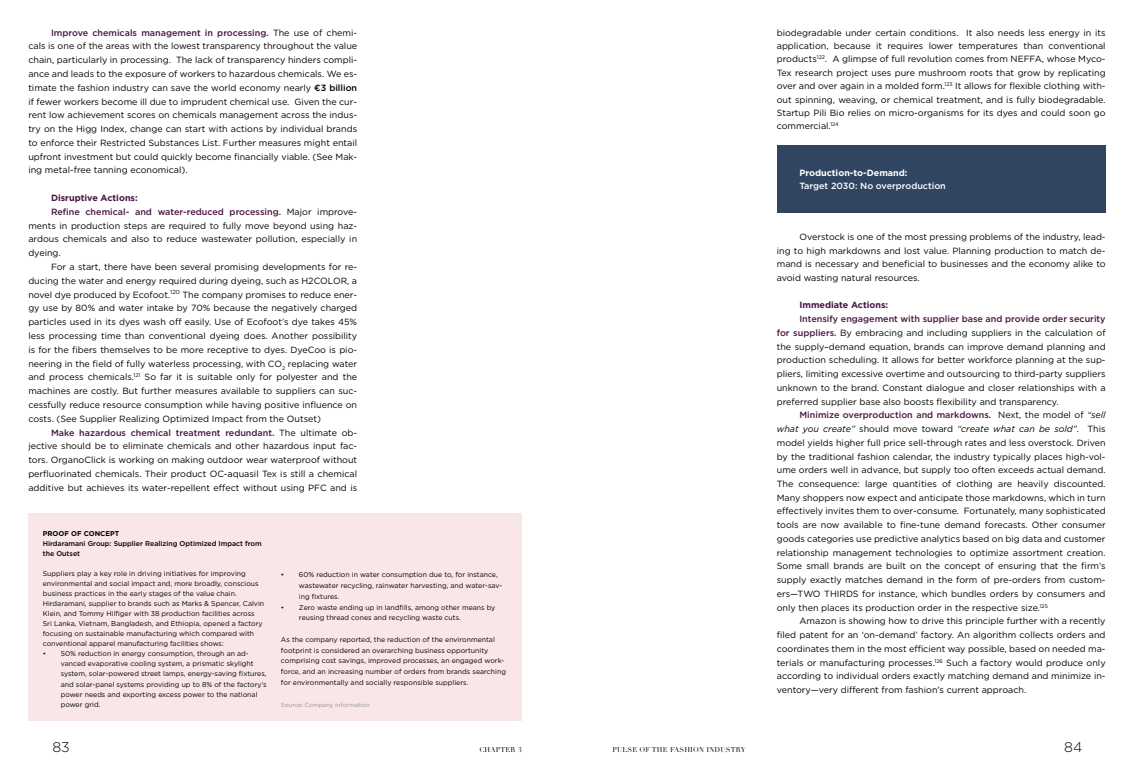
<style>
.page{position:relative;width:1134px;height:780px;background:#fff}
.page>*{position:absolute;margin:0;border:0;box-sizing:border-box;transform-origin:0 0}
.t1{font:300 14px "Gotham";color:#000}
.t2{font:9px/13.7px "Gotham";color:#000;text-align:justify}
.t3{font:500 9px "Gotham";color:#481443}
.t4{font:700 9px "Gotham";color:#481443}
.t5{font:500 9px "Gotham";color:#fff}
.t6{font:700 9px "Gotham";color:#fff}
.t7{font:7px/10.1px "Gotham";color:#000}
.t8{font:500 7px/10.1px "Gotham";color:#000}
.t9{font:7px "Didot LT Std";letter-spacing:.025em;color:#000}
.t10{font:700 7px "Gotham";color:#000}
.t11{font:6px "Gotham";color:#939598}
.s1{font-weight:500;color:#481443}
.s2{font-weight:500}
.s3{font-weight:400;color:#000}
.s4{font-style:italic}
</style>
<div class="page">
<div style="left:28px;top:513px;width:494px;height:207px;background:#f8e6e8"></div>
<div style="left:777px;top:146px;width:328px;height:67px;background:#2f4561"></div>
<p class="t2" style="left:28px;top:25px;width:330px;text-indent:23px"><span class="s1">Improve chemicals management in processing.</span> The use of chemi&shy;cals is one of the areas with the lowest transparency throughout the value chain, particularly in processing. The lack of transparency hinders compli&shy;ance and leads to the exposure of workers to hazardous chemicals. We es&shy;timate the fashion industry can save the world economy nearly <span class="s2">€3 billion </span>if fewer workers become ill due to imprudent chemical use. Given the cur&shy;rent low achievement scores on chemicals management across the indus&shy;try on the Higg Index, change can start with actions by individual brands to enforce their Restricted Substances List. Further measures might entail upfront investment but could quickly become financially viable. (See Mak&shy;ing metal-free tanning economical).</p>
<p class="t4" style="left:51px;top:192px;width:88px">Disruptive Actions:</p>
<p class="t3" style="left:51px;top:206px;width:308px">Refine chemical- and water-reduced processing. <span class="s3">Major improve-</span></p>
<p class="t2" style="left:28px;top:218px;width:330px">ments in production steps are required to fully move beyond using haz-</p>
<p class="t2" style="left:28px;top:232px;width:330px">ardous chemicals and also to reduce wastewater pollution, especially in</p>
<p class="t2" style="left:28px;top:246px;width:34px">dyeing.</p>
<p class="t2" style="left:51px;top:260px;width:308px">For a start, there have been several promising developments for re-</p>
<p class="t2" style="left:28px;top:273px;width:330px">ducing the water and energy required during dyeing, such as H2COLOR, a</p>
<p class="t2" style="left:28px;top:287px;width:330px">novel dye produced by Ecofoot.<sup>120</sup> The company promises to reduce ener-</p>
<p class="t2" style="left:28px;top:301px;width:330px">gy use by 80% and water intake by 70% because the negatively charged</p>
<p class="t2" style="left:28px;top:315px;width:330px">particles used in its dyes wash off easily. Use of Ecofoot’s dye takes 45%</p>
<p class="t2" style="left:28px;top:329px;width:330px">less processing time than conventional dyeing does. Another possibility</p>
<p class="t2" style="left:28px;top:342px;width:330px">is for the fibers themselves to be more receptive to dyes. DyeCoo is pio-</p>
<p class="t2" style="left:28px;top:356px;width:330px">neering in the field of fully waterless processing, with CO<sub>2</sub> replacing water</p>
<p class="t2" style="left:28px;top:370px;width:330px">and process chemicals.<sup>121</sup> So far it is suitable only for polyester and the</p>
<p class="t2" style="left:28px;top:384px;width:330px">machines are costly. But further measures available to suppliers can suc-</p>
<p class="t2" style="left:28px;top:397px;width:330px">cessfully reduce resource consumption while having positive influence on</p>
<p class="t2" style="left:28px;top:411px;width:294px">costs. (See Supplier Realizing Optimized Impact from the Outset)</p>
<p class="t3" style="left:51px;top:426px;width:308px">Make hazardous chemical treatment redundant. <span class="s3">The ultimate ob-</span></p>
<p class="t2" style="left:28px;top:439px;width:330px">jective should be to eliminate chemicals and other hazardous input fac-</p>
<p class="t2" style="left:28px;top:453px;width:330px">tors. OrganoClick is working on making outdoor wear waterproof without</p>
<p class="t2" style="left:28px;top:466px;width:330px">perfluorinated chemicals. Their product OC-aquasil Tex is still a chemical</p>
<p class="t2" style="left:28px;top:480px;width:330px">additive but achieves its water-repellent effect without using PFC and is</p>
<p class="t10" style="left:43px;top:528px;width:78px">PROOF OF CONCEPT</p>
<p class="t8" style="left:43px;top:538px;width:221px">Hirdaramani Group: Supplier Realizing Optimized Impact from the Outset</p>
<p class="t7" style="left:43px;top:568px;width:223px">Suppliers play a key role in driving initiatives for improving environmental and social impact and, more broadly, conscious business practices in the early stages of the value chain.<br>Hirdaramani, supplier to brands such as Marks &amp; Spencer, Calvin Klein, and Tommy Hilfiger with 38 production facilities across Sri Lanka, Vietnam, Bangladesh, and Ethiopia, opened a factory focusing on sustainable manufacturing which compared with conventional apparel manufacturing facilities shows:</p>
<p class="t7" style="left:61px;top:648px;width:207px;text-indent:-18px">• 50% reduction in energy consumption, through an ad&shy;vanced evaporative cooling system, a prismatic skylight system, solar-powered street lamps, energy-saving fixtures, and solar-panel systems providing up to 8% of the factory’s power needs and exporting excess power to the national power grid.</p>
<p class="t7" style="left:299px;top:569px;width:205px;line-height:10.8px;text-indent:-18px">• 60% reduction in water consumption due to, for instance, wastewater recycling, rainwater harvesting, and water-sav&shy;ing fixtures.</p>
<p class="t7" style="left:299px;top:601px;width:198px;line-height:10.8px;text-indent:-18px">• Zero waste ending up in landfills, among other means by reusing thread cones and recycling waste cuts.</p>
<p class="t7" style="left:281px;top:633px;width:227px;line-height:10.8px">As the company reported, the reduction of the environmental footprint is considered an overarching business opportunity comprising cost savings, improved processes, an engaged work&shy;force, and an increasing number of orders from brands searching for environmentally and socially responsible suppliers.</p>
<p class="t11" style="left:281px;top:700px;width:90px">Source: Company information</p>
<p class="t2" style="left:777px;top:25px;width:330px;line-height:13.4px">biodegradable under certain conditions. It also needs less energy in its application, because it requires lower temperatures than conventional products<sup>122</sup>. A glimpse of full revolution comes from NEFFA, whose Myco-Tex research project uses pure mushroom roots that grow by replicating over and over again in a molded form.<sup>123</sup> It allows for flexible clothing with&shy;out spinning, weaving, or chemical treatment, and is fully biodegradable.<br>Startup Pili Bio relies on micro-organisms for its dyes and could soon go commercial.<sup>124</sup></p>
<p class="t6" style="left:799px;top:167px;width:110px">Production-to-Demand:</p>
<p class="t5" style="left:799px;top:180px;width:148px">Target 2030: No overproduction</p>
<p class="t2" style="left:777px;top:229px;width:330px;text-indent:23px">Overstock is one of the most pressing problems of the industry, lead&shy;ing to high markdowns and lost value. Planning production to match de&shy;mand is necessary and beneficial to businesses and the economy alike to avoid wasting natural resources.</p>
<p class="t4" style="left:799px;top:299px;width:90px">Immediate Actions:</p>
<p class="t2" style="left:777px;top:312px;width:330px;text-indent:23px"><span class="s1">Intensify engagement with supplier base and provide order security for suppliers.</span> By embracing and including suppliers in the calculation of the supply–demand equation, brands can improve demand planning and production scheduling. It allows for better workforce planning at the sup&shy;pliers, limiting excessive overtime and outsourcing to third-party suppliers unknown to the brand. Constant dialogue and closer relationships with a preferred supplier base also boosts flexibility and transparency.</p>
<p class="t2" style="left:777px;top:408px;width:330px;text-indent:23px"><span class="s1">Minimize overproduction and markdowns.</span> Next, the model of <span class="s4">“sell what you create”</span> should move toward <span class="s4">“create what can be sold”.</span> This model yields higher full price sell-through rates and less overstock. Driven by the traditional fashion calendar, the industry typically places high-vol&shy;ume orders well in advance, but supply too often exceeds actual demand.<br>The consequence: large quantities of clothing are heavily discounted.<br>Many shoppers now expect and anticipate those markdowns, which in turn effectively invites them to over-consume. Fortunately, many sophisticated tools are now available to fine-tune demand forecasts. Other consumer goods categories use predictive analytics based on big data and customer relationship management technologies to optimize assortment creation.<br>Some small brands are built on the concept of ensuring that the firm’s supply exactly matches demand in the form of pre-orders from custom&shy;ers—TWO THIRDS for instance, which bundles orders by consumers and only then places its production order in the respective size.<sup>125</sup></p>
<p class="t2" style="left:777px;top:614px;width:330px;text-indent:23px">Amazon is showing how to drive this principle further with a recently filed patent for an ‘on-demand’ factory. An algorithm collects orders and coordinates them in the most efficient way possible, based on needed ma&shy;terials or manufacturing processes.<sup>126</sup> Such a factory would produce only according to individual orders exactly matching demand and minimize in&shy;ventory—very different from fashion’s current approach.</p>
<h1 class="t1" style="left:52px;top:737px;width:19px">83</h1>
<p class="t9" style="left:479px;top:745px;width:44px">CHAPTER 3</p>
<p class="t9" style="left:612px;top:745px;width:135px">PULSE OF THE FASHION INDUSTRY</p>
<h1 class="t1" style="left:1064px;top:737px;width:20px">84</h1>
</div>
